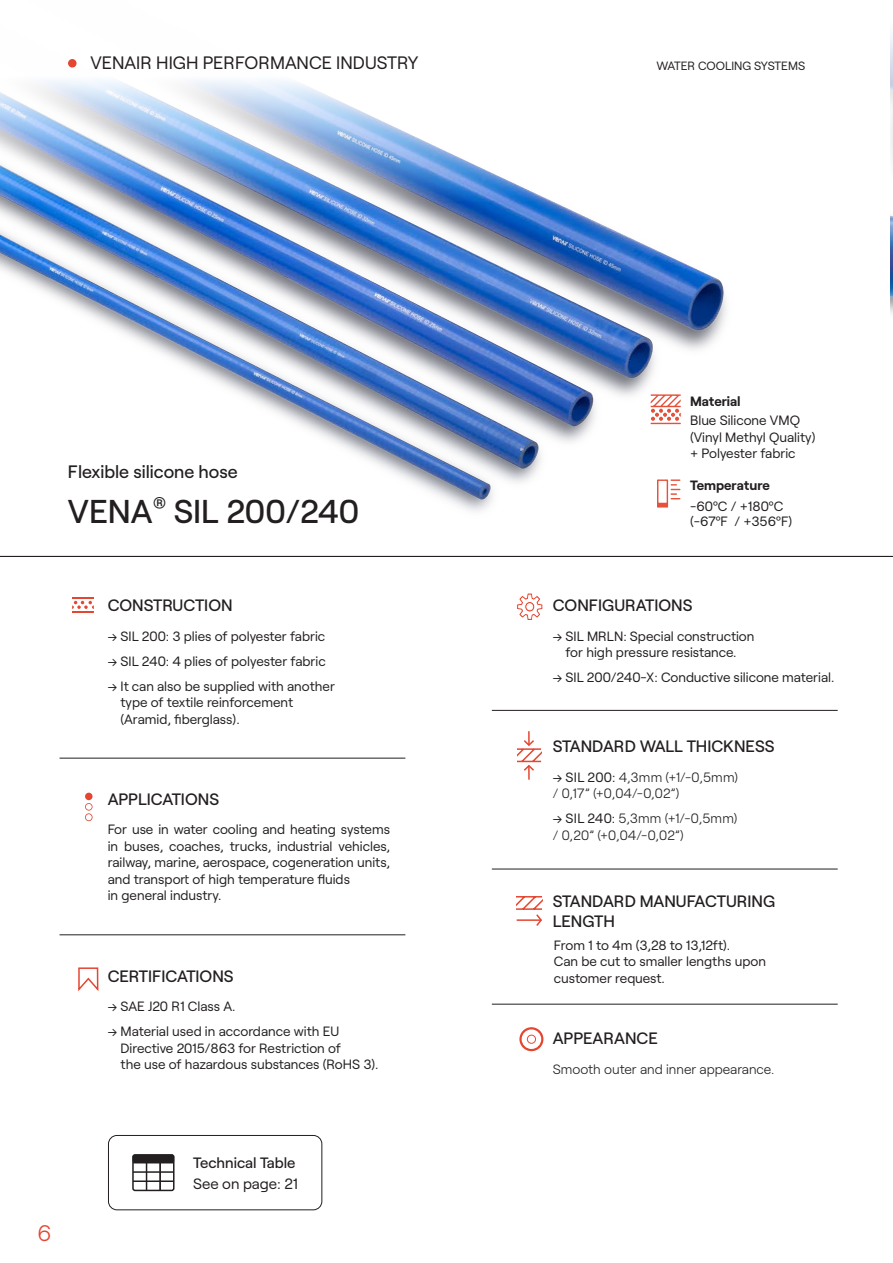
<style>
.page{position:relative;width:893px;height:1263px;background:#fff}
.page>*{position:absolute;margin:0;border:0;box-sizing:border-box;transform-origin:0 0}
.t1{font:500 33px "Roobert";color:#231f20}
.t2{font:300 22.5px "Roobert";color:#e44631}
.t3{font:18px "Roobert";color:#231f20}
.t4{font:500 18px "Roobert";color:#231f20}
.t5{font:500 16.5px "Roobert";color:#231f20}
.t6{font:500 15px "Roobert";color:#231f20}
.t7{font:15px "Roobert";color:#231f20}
.t8{font:13.5px/16.5px "Roobert";color:#231f20}
.t9{font:300 13.5px/16.5px "Roobert";color:#231f20}
.t10{font:12px "Roobert";color:#231f20}
.s1{font-weight:700}
.s2{font-weight:400}
</style>
<div class="page">
<img style="left:891px;top:34px;width:2px;height:280px">
<img style="left:0;top:59px;width:726px;height:452px">
<hr style="left:60px;top:758px;width:345px;height:1px;background:#231f20">
<hr style="left:60px;top:934px;width:345px;height:1px;background:#231f20">
<hr style="left:492px;top:869px;width:346px;height:1px;background:#231f20">
<hr style="left:492px;top:1004px;width:346px;height:1px;background:#231f20">
<hr style="left:492px;top:710px;width:346px;height:1px;background:#231f20">
<hr style="left:0;top:556px;width:893px;height:1px;background:#231f20">
<div style="left:108px;top:1135px;width:214px;height:75px;border:1px solid #231f20;border-radius:9px"></div>
<div style="left:132px;top:1154px;width:43px;height:37px;border:2px solid #231f20;border-radius:2px"></div>
<svg style="left:146px;top:1163px;width:1px;height:28px"></svg>
<hr style="left:159px;top:1162px;width:2px;height:29px;background:#231f20">
<hr style="left:133px;top:1171px;width:41px;height:2px;background:#231f20">
<hr style="left:133px;top:1162px;width:41px;height:1px;background:#231f20">
<hr style="left:133px;top:1180px;width:41px;height:2px;background:#231f20">
<div style="left:133px;top:1154px;width:41px;height:9px;background:#231f20;border-radius:2px"></div>
<svg style="left:72px;top:601px;width:22px;height:11px"></svg>
<hr style="left:72px;top:597px;width:22px;height:2px;background:#e44631">
<svg style="left:517px;top:731px;width:24px;height:49px"></svg>
<div style="left:68px;top:59px;width:9px;height:9px;background:#e44631;border-radius:50%"></div>
<svg style="left:650px;top:394px;width:31px;height:30px"></svg>
<svg style="left:657px;top:479px;width:23px;height:29px"></svg>
<div style="left:85px;top:793px;width:8px;height:7px;background:#e44631;border-radius:50%"></div>
<svg style="left:85px;top:803px;width:8px;height:18px"></svg>
<svg style="left:78px;top:967px;width:21px;height:24px"></svg>
<svg style="left:517px;top:593px;width:26px;height:27px"></svg>
<svg style="left:517px;top:896px;width:26px;height:30px"></svg>
<svg style="left:519px;top:1027px;width:25px;height:25px"></svg>
<p class="t3" style="left:91px;top:49px;width:329px">VENAIR HIGH PERFORMANCE INDUSTRY</p>
<p class="t4" style="left:68px;top:458px;width:171px">Flexible silicone hose</p>
<p class="t1" style="left:68px;top:486px;width:293px">VENA<sup>®</sup> SIL 200/240</p>
<p class="t5" style="left:108px;top:593px;width:126px">CONSTRUCTION</p>
<p class="t8" style="left:108px;top:626px;width:219px">→ SIL 200: 3 plies of polyester fabric</p>
<p class="t8" style="left:108px;top:651px;width:219px">→ SIL 240: 4 plies of polyester fabric</p>
<p class="t8" style="left:121px;top:676px;width:216px;text-indent:-13px">→ It can also be supplied with another type of textile reinforcement (Aramid, fiberglass).</p>
<p class="t5" style="left:108px;top:786px;width:113px">APPLICATIONS</p>
<p class="t8" style="left:108px;top:820px;width:284px;text-align:justify">For use in water cooling and heating systems in buses, coaches, trucks, industrial vehicles, railway, marine, aerospace, cogeneration units, and transport of high temperature fluids</p>
<p class="t8" style="left:108px;top:886px;width:115px">in general industry.</p>
<p class="t5" style="left:108px;top:963px;width:127px">CERTIFICATIONS</p>
<p class="t8" style="left:108px;top:997px;width:129px">→ SAE J20 R1 Class A.</p>
<p class="t8" style="left:121px;top:1022px;width:260px;text-indent:-13px">→ Material used in accordance with EU<br>Directive 2015/863 for Restriction of<br>the use of hazardous substances (RoHS 3).</p>
<p class="t2" style="left:38px;top:1216px;width:16px">6</p>
<p class="t6" style="left:193px;top:1151px;width:104px">Technical Table</p>
<p class="t7" style="left:193px;top:1172px;width:106px">See on page: 21</p>
<p class="t10" style="left:657px;top:56px;width:150px">WATER COOLING SYSTEMS</p>
<p class="t8" style="left:690px;top:391px;width:111px;line-height:18.9px"><span class="s1">Material<br></span>Blue Silicone VMQ</p>
<p class="t8" style="left:690px;top:428px;width:127px">(Vinyl Methyl Quality) + Polyester fabric</p>
<p class="t8" style="left:690px;top:474px;width:95px;line-height:20.5px"><span class="s1">Temperature </span>-60ºC / +180ºC</p>
<p class="t8" style="left:690px;top:511px;width:104px">(-67ºF / +356ºF)</p>
<p class="t5" style="left:553px;top:593px;width:141px">CONFIGURATIONS</p>
<p class="t8" style="left:553px;top:626px;width:203px;text-align:center">→ SIL MRLN: Special construction for high pressure resistance.</p>
<p class="t8" style="left:553px;top:668px;width:283px">→ SIL 200/240-X: Conductive silicone material.</p>
<p class="t5" style="left:553px;top:734px;width:223px">STANDARD WALL THICKNESS</p>
<p class="t9" style="left:553px;top:768px;width:187px"><span class="s2">→ SIL 200:</span> 4,3mm (+1/-0,5mm) / 0,17” (+0,04/-0,02”)</p>
<p class="t9" style="left:553px;top:809px;width:186px"><span class="s2">→ SIL 240:</span> 5,3mm (+1/-0,5mm) / 0,20” (+0,04/-0,02”)</p>
<p class="t5" style="left:553px;top:889px;width:224px">STANDARD MANUFACTURING</p>
<p class="t5" style="left:553px;top:909px;width:64px">LENGTH</p>
<p class="t8" style="left:554px;top:935px;width:178px">From 1 to 4m (3,28 to 13,12ft).</p>
<p class="t8" style="left:554px;top:952px;width:214px">Can be cut to smaller lengths upon customer request.</p>
<p class="t5" style="left:553px;top:1026px;width:106px">APPEARANCE</p>
<p class="t9" style="left:553px;top:1060px;width:223px">Smooth outer and inner appearance.</p>
</div>
